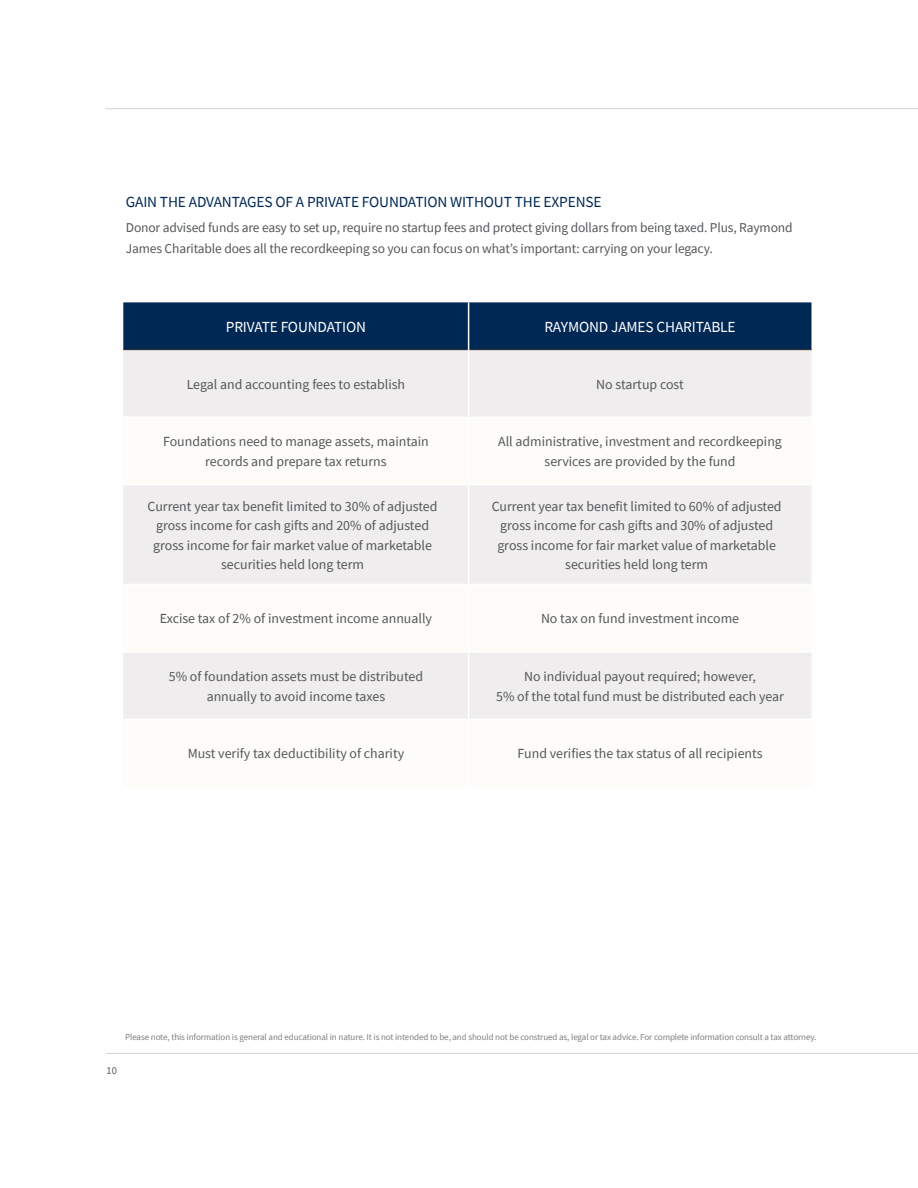
<style>
.page{position:relative;width:918px;height:1188px;background:#fff}
.page>*{position:absolute;margin:0;border:0;box-sizing:border-box;transform-origin:0 0}
.Subhead_-_1st_Tier{font:15.3px "Source Sans Pro";letter-spacing:-.01em;color:#002855}
.Subhead_-_1st_Tier-2{font:15.3px "Source Sans Pro";letter-spacing:-.01em;color:#fff}
.Body_Copy_-_9_25_13{font:13.8px/19.5px "Source Sans Pro";color:#54575a;text-align:center}
.Body_Copy_-_9_25_13-2{font:13.5px/21px "Source Sans Pro";letter-spacing:-.01em;color:#54575a}
.t1{font:10.5px "Source Sans Pro";color:#54575a}
.t2{font:9px "Source Sans Pro";letter-spacing:-.01em;color:#7c7e80}
</style>
<div class="page">
<hr style="left:105px;top:108px;width:813px;height:1px;background:#d3d2d3">
<hr style="left:106px;top:1053px;width:812px;height:1px;background:#d3d2d3">
<div style="left:123px;top:302px;width:689px;height:47px;background:#002855"></div>
<div style="left:123px;top:350px;width:689px;height:66px;background:#efedee"></div>
<svg style="left:123px;top:485px;width:688px;height:234px;fill:#efedee"></svg>
<hr style="left:123px;top:349px;width:345px;height:1px;background:#231f20">
<hr style="left:469px;top:349px;width:343px;height:1px;background:#231f20">
<hr style="left:468px;top:302px;width:1px;height:48px;background:#fff">
<hr style="left:468px;top:350px;width:1px;height:66px;background:#fff">
<hr style="left:468px;top:485px;width:1px;height:99px;background:#fff">
<hr style="left:468px;top:585px;width:1px;height:66px;background:#fff">
<hr style="left:468px;top:653px;width:1px;height:66px;background:#fff">
<hr style="left:123px;top:584px;width:346px;height:1px;background:#fff">
<hr style="left:469px;top:584px;width:343px;height:1px;background:#fff">
<hr style="left:123px;top:651px;width:346px;height:2px;background:#fff">
<hr style="left:469px;top:651px;width:343px;height:2px;background:#fff">
<p class="Subhead_-_1st_Tier" style="left:126px;top:192px;width:477px">GAIN THE ADVANTAGES OF A PRIVATE FOUNDATION WITHOUT THE EXPENSE</p>
<p class="Body_Copy_-_9_25_13-2" style="left:126px;top:217px;width:668px">Donor advised funds are easy to set up, require no startup fees and protect giving dollars from being taxed. Plus, Raymond<br>James Charitable does all the recordkeeping so you can focus on what’s important: carrying on your legacy.</p>
<p class="Subhead_-_1st_Tier-2" style="left:226px;top:317px;width:142px">PRIVATE FOUNDATION</p>
<p class="Subhead_-_1st_Tier-2" style="left:544px;top:317px;width:193px">RAYMOND JAMES CHARITABLE</p>
<p class="Body_Copy_-_9_25_13" style="left:187px;top:374px;width:220px">Legal and accounting fees to establish</p>
<p class="Body_Copy_-_9_25_13" style="left:596px;top:374px;width:89px">No startup cost</p>
<p class="Body_Copy_-_9_25_13" style="left:163px;top:432px;width:267px">Foundations need to manage assets, maintain records and prepare tax returns</p>
<p class="Body_Copy_-_9_25_13" style="left:498px;top:432px;width:285px">All administrative, investment and recordkeeping services are provided by the fund</p>
<p class="Body_Copy_-_9_25_13" style="left:148px;top:496px;width:291px">Current year tax benefit limited to 30% of adjusted gross income for cash gifts and 20% of adjusted gross income for fair market value of marketable securities held long term</p>
<p class="Body_Copy_-_9_25_13" style="left:492px;top:496px;width:291px">Current year tax benefit limited to 60% of adjusted gross income for cash gifts and 30% of adjusted gross income for fair market value of marketable securities held long term</p>
<p class="Body_Copy_-_9_25_13" style="left:160px;top:609px;width:274px">Excise tax of 2% of investment income annually</p>
<p class="Body_Copy_-_9_25_13" style="left:541px;top:609px;width:200px">No tax on fund investment income</p>
<p class="Body_Copy_-_9_25_13" style="left:169px;top:667px;width:256px">5% of foundation assets must be distributed annually to avoid income taxes</p>
<p class="Body_Copy_-_9_25_13" style="left:496px;top:667px;width:289px">No individual payout required; however,<br>5% of the total fund must be distributed each year</p>
<p class="Body_Copy_-_9_25_13" style="left:188px;top:744px;width:218px">Must verify tax deductibility of charity</p>
<p class="Body_Copy_-_9_25_13" style="left:518px;top:744px;width:246px">Fund verifies the tax status of all recipients</p>
<p class="t2" style="left:125px;top:1031px;width:693px">Please note, this information is general and educational in nature. It is not intended to be, and should not be construed as, legal or tax advice. For complete information consult a tax attorney.</p>
<p class="t1" style="left:106px;top:1064px;width:12px">10</p>
</div>
